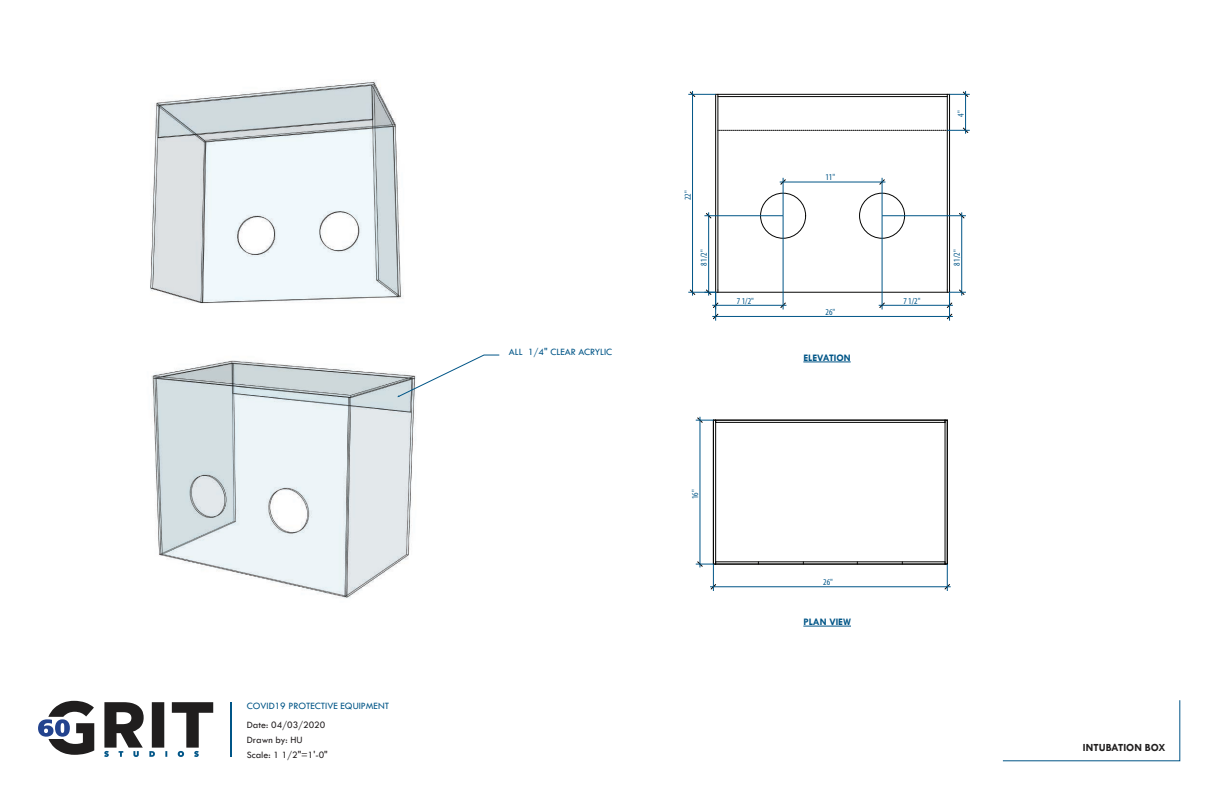
<style>
.page{position:relative;width:1224px;height:792px;background:#fff}
.page>*{position:absolute;margin:0;border:0;box-sizing:border-box;transform-origin:0 0}
.t1{font:700 11px "Tw Cen";color:#201e1e}
.t2{font:10px "Tw Cen";color:#005587}
.t3{font:10px/15px "Tw Cen";color:#231f20}
.t4{font:700 10px "Tw Cen";color:#005587}
.t5{font:condensed 9px "Myriad Pro";color:#005587}
</style>
<div class="page">
<div style="left:152px;top:702px;width:12px;height:46px;background:#201e1e"></div>
<svg style="left:38px;top:701px;width:56px;height:54px"></svg>
<svg style="left:104px;top:702px;width:51px;height:55px"></svg>
<svg style="left:165px;top:702px;width:48px;height:55px"></svg>
<hr style="left:230px;top:702px;width:1px;height:55px;background:#005587">
<svg style="left:1002px;top:700px;width:179px;height:62px"></svg>
<img style="left:150px;top:80px;width:252px;height:224px">
<img style="left:151px;top:360px;width:264px;height:239px">
<hr style="left:713px;top:420px;width:1px;height:144px;background:#050504">
<hr style="left:715px;top:420px;width:1px;height:144px;background:#050504">
<hr style="left:945px;top:420px;width:1px;height:144px;background:#050504">
<hr style="left:947px;top:420px;width:1px;height:144px;background:#050504">
<hr style="left:716px;top:422px;width:229px;height:1px;background:#050504">
<hr style="left:716px;top:420px;width:229px;height:1px;background:#050504">
<hr style="left:716px;top:562px;width:229px;height:1px;background:#050504">
<hr style="left:716px;top:564px;width:229px;height:1px;background:#050504">
<hr style="left:718px;top:94px;width:1px;height:196px;background:#050504">
<hr style="left:718px;top:292px;width:229px;height:1px;background:#050504">
<hr style="left:718px;top:94px;width:229px;height:1px;background:#050504">
<hr style="left:947px;top:94px;width:1px;height:196px;background:#050504">
<hr style="left:718px;top:96px;width:229px;height:1px;background:#050504">
<hr style="left:715px;top:97px;width:1px;height:195px;background:#050504">
<hr style="left:949px;top:97px;width:1px;height:195px;background:#050504">
<div style="left:760px;top:193px;width:46px;height:45px;border:1px solid #050504;border-radius:50%"></div>
<div style="left:859px;top:193px;width:46px;height:45px;border:1px solid #050504;border-radius:50%"></div>
<hr style="left:700px;top:420px;width:1px;height:144px;background:#005587">
<svg style="left:696px;top:417px;width:20px;height:6px"></svg>
<hr style="left:713px;top:587px;width:234px;height:1px;background:#005587">
<svg style="left:696px;top:561px;width:20px;height:30px"></svg>
<svg style="left:945px;top:562px;width:6px;height:29px"></svg>
<hr style="left:692px;top:94px;width:1px;height:198px;background:#005587">
<svg style="left:688px;top:91px;width:30px;height:6px"></svg>
<hr style="left:716px;top:316px;width:234px;height:1px;background:#005587">
<hr style="left:708px;top:216px;width:1px;height:76px;background:#005587">
<svg style="left:706px;top:212px;width:5px;height:6px"></svg>
<hr style="left:704px;top:216px;width:79px;height:1px;background:#005587">
<hr style="left:716px;top:305px;width:67px;height:1px;background:#005587">
<svg style="left:780px;top:303px;width:6px;height:5px"></svg>
<svg style="left:688px;top:290px;width:31px;height:31px"></svg>
<hr style="left:783px;top:216px;width:1px;height:94px;background:#005587">
<hr style="left:783px;top:182px;width:99px;height:1px;background:#005587">
<svg style="left:780px;top:179px;width:6px;height:6px"></svg>
<svg style="left:879px;top:179px;width:6px;height:6px"></svg>
<hr style="left:783px;top:178px;width:1px;height:38px;background:#005587">
<hr style="left:882px;top:178px;width:1px;height:38px;background:#005587">
<hr style="left:962px;top:216px;width:1px;height:76px;background:#005587">
<svg style="left:959px;top:212px;width:5px;height:6px"></svg>
<hr style="left:882px;top:216px;width:84px;height:1px;background:#005587">
<hr style="left:882px;top:305px;width:68px;height:1px;background:#005587">
<svg style="left:879px;top:303px;width:6px;height:5px"></svg>
<hr style="left:882px;top:216px;width:1px;height:94px;background:#005587">
<svg style="left:947px;top:290px;width:19px;height:31px"></svg>
<hr style="left:965px;top:94px;width:1px;height:36px;background:#005587">
<svg style="left:718px;top:128px;width:252px;height:6px"></svg>
<svg style="left:947px;top:91px;width:23px;height:6px"></svg>
<hr style="left:803px;top:626px;width:48px;height:1px;background:#005587">
<hr style="left:803px;top:362px;width:48px;height:1px;background:#005587">
<svg style="left:397px;top:355px;width:103px;height:42px"></svg>
<p class="t2" style="left:247px;top:700px;width:144px">COVID19 PROTECTIVE EQUIPMENT</p>
<p class="t3" style="left:247px;top:717px;width:82px">Date: 04/03/2020<br>Drawn by: HU<br>Scale: 1 1/2"=1'-0"</p>
<p class="t2" style="left:509px;top:346px;width:105px">ALL 1/4" CLEAR ACRYLIC</p>
<p class="t5" style="left:682px;top:200px;width:11px;rotate:-90deg">22"</p>
<p class="t5" style="left:698px;top:266px;width:19px;rotate:-90deg">8 1/2"</p>
<p class="t5" style="left:737px;top:295px;width:19px">7 1/2"</p>
<p class="t5" style="left:826px;top:172px;width:11px">11"</p>
<p class="t5" style="left:826px;top:306px;width:11px">26"</p>
<p class="t4" style="left:803px;top:352px;width:49px">ELEVATION</p>
<p class="t5" style="left:690px;top:499px;width:11px;rotate:-90deg">16"</p>
<p class="t5" style="left:823px;top:577px;width:11px">26"</p>
<p class="t4" style="left:803px;top:616px;width:49px">PLAN VIEW</p>
<p class="t5" style="left:955px;top:117px;width:8px;rotate:-90deg">4"</p>
<p class="t5" style="left:903px;top:295px;width:19px">7 1/2"</p>
<p class="t5" style="left:952px;top:266px;width:19px;rotate:-90deg">8 1/2"</p>
<p class="t1" style="left:1083px;top:741px;width:84px">INTUBATION BOX</p>
</div>
